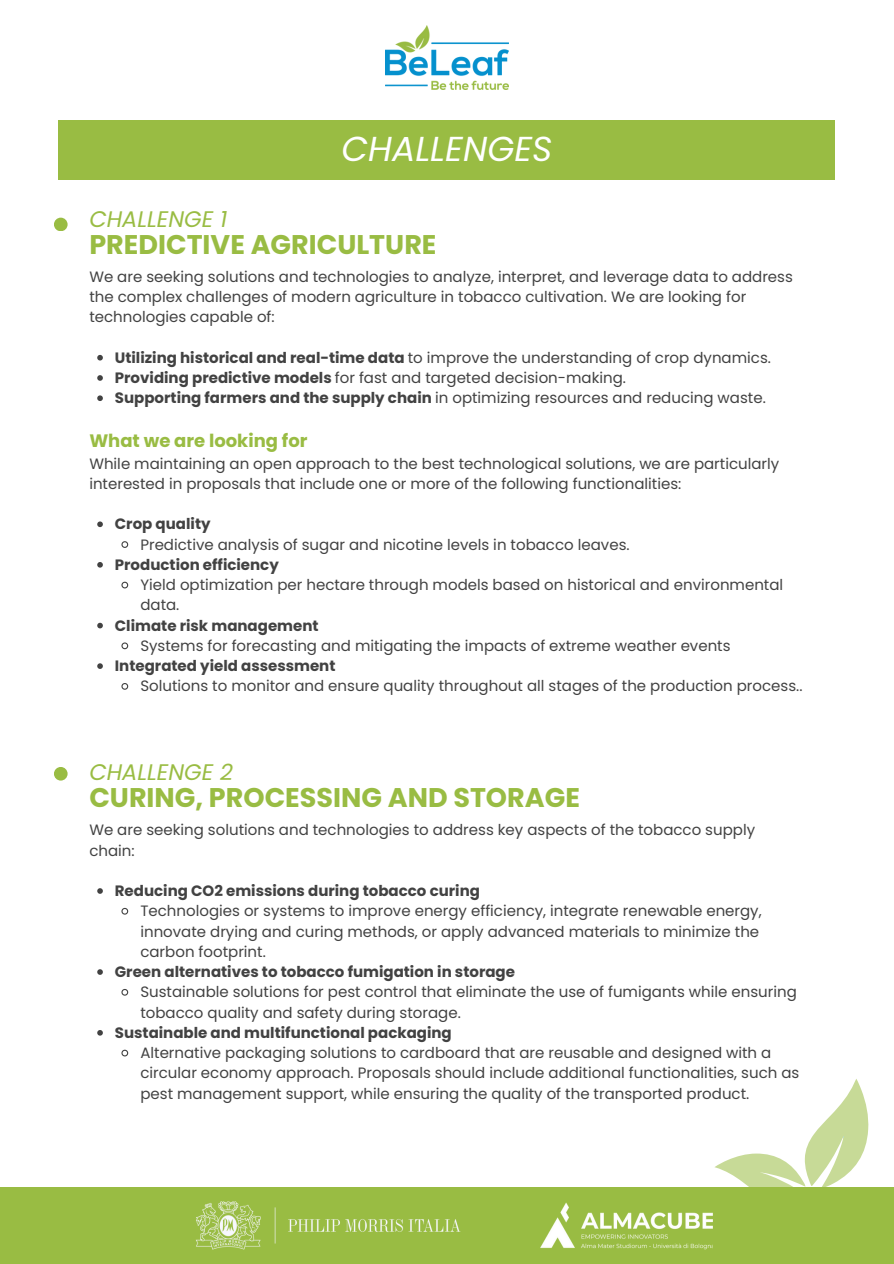
<style>
.page{position:relative;width:894px;height:1264px;background:#fff}
.page>*{position:absolute;margin:0;border:0;box-sizing:border-box;transform-origin:0 0}
.t1{font:italic 34.65px "Poppins";color:#fff}
.t2{font:700 27px "Poppins";color:#99bc43}
.t3{font:italic 22.5px "Poppins";color:#99bc43}
.t4{font:700 18px "Poppins";color:#99bc43}
.t5{font:15px/20.2px "Poppins";color:#424242}
.t6{font:700 15px "Poppins";color:#424242}
.s1{font-weight:700}
</style>
<div class="page">
<div style="left:0;top:1186px;width:893px;height:77px;background:#99bc43"></div>
<svg style="left:714px;top:1079px;width:154px;height:108px"></svg>
<img style="left:196px;top:1201px;width:516px;height:49px">
<svg style="left:97px;top:355px;width:6px;height:5px"></svg>
<svg style="left:97px;top:375px;width:6px;height:6px"></svg>
<svg style="left:97px;top:395px;width:6px;height:6px"></svg>
<svg style="left:97px;top:521px;width:6px;height:6px"></svg>
<svg style="left:121px;top:541px;width:8px;height:7px"></svg>
<svg style="left:97px;top:562px;width:6px;height:5px"></svg>
<svg style="left:121px;top:581px;width:8px;height:8px"></svg>
<svg style="left:97px;top:622px;width:6px;height:6px"></svg>
<svg style="left:121px;top:642px;width:8px;height:8px"></svg>
<svg style="left:97px;top:663px;width:6px;height:6px"></svg>
<svg style="left:121px;top:683px;width:8px;height:7px"></svg>
<div style="left:54px;top:218px;width:14px;height:13px;background:#99bc43;border-radius:50%"></div>
<svg style="left:97px;top:888px;width:6px;height:5px"></svg>
<svg style="left:121px;top:907px;width:8px;height:8px"></svg>
<svg style="left:97px;top:969px;width:6px;height:5px"></svg>
<svg style="left:121px;top:989px;width:8px;height:7px"></svg>
<svg style="left:97px;top:1030px;width:6px;height:5px"></svg>
<svg style="left:121px;top:1049px;width:8px;height:8px"></svg>
<div style="left:54px;top:767px;width:14px;height:13px;background:#99bc43;border-radius:50%"></div>
<div style="left:59px;top:120px;width:775px;height:59px;background:#99bc43"></div>
<img style="left:385px;top:25px;width:123px;height:65px">
<p class="t1" style="left:341px;top:125px;width:212px">CHALLENGES</p>
<p class="t3" style="left:89px;top:203px;width:139px">CHALLENGE 1</p>
<p class="t2" style="left:89px;top:225px;width:348px">PREDICTIVE AGRICULTURE</p>
<p class="t5" style="left:89px;top:266px;width:704px">We are seeking solutions and technologies to analyze, interpret, and leverage data to address the complex challenges of modern agriculture in tobacco cultivation. We are looking for technologies capable of:</p>
<h1 class="t5" style="left:115px;top:347px;width:657px"><span class="s1">Utilizing historical and real-time data</span> to improve the understanding of crop dynamics.</h1>
<h2 class="t5" style="left:115px;top:367px;width:512px"><span class="s1">Providing predictive models</span> for fast and targeted decision-making.</h2>
<p class="t5" style="left:115px;top:388px;width:652px"><span class="s1">Supporting farmers and the supply chain</span> in optimizing resources and reducing waste.</p>
<p class="t4" style="left:89px;top:428px;width:220px">What we are looking for</p>
<p class="t5" style="left:89px;top:453px;width:691px">While maintaining an open approach to the best technological solutions, we are particularly interested in proposals that include one or more of the following functionalities:</p>
<p class="t6" style="left:115px;top:513px;width:97px">Crop quality</p>
<p class="t5" style="left:140px;top:534px;width:490px">Predictive analysis of sugar and nicotine levels in tobacco leaves.</p>
<p class="t6" style="left:115px;top:554px;width:165px">Production efficiency</p>
<p class="t5" style="left:140px;top:574px;width:644px">Yield optimization per hectare through models based on historical and environmental data.</p>
<p class="t6" style="left:115px;top:615px;width:205px">Climate risk management</p>
<p class="t5" style="left:140px;top:635px;width:591px">Systems for forecasting and mitigating the impacts of extreme weather events</p>
<p class="t6" style="left:115px;top:655px;width:222px">Integrated yield assessment</p>
<p class="t5" style="left:140px;top:676px;width:663px">Solutions to monitor and ensure quality throughout all stages of the production process..</p>
<p class="t3" style="left:89px;top:756px;width:145px">CHALLENGE 2</p>
<p class="t2" style="left:89px;top:778px;width:492px">CURING, PROCESSING AND STORAGE</p>
<p class="t5" style="left:89px;top:820px;width:667px">We are seeking solutions and technologies to address key aspects of the tobacco supply chain:</p>
<p class="t6" style="left:115px;top:880px;width:366px">Reducing CO2 emissions during tobacco curing</p>
<h2 class="t5" style="left:140px;top:901px;width:622px">Technologies or systems to improve energy efficiency, integrate renewable energy, innovate drying and curing methods, or apply advanced materials to minimize the carbon footprint.</h2>
<p class="t6" style="left:115px;top:961px;width:401px">Green alternatives to tobacco fumigation in storage</p>
<p class="t5" style="left:140px;top:982px;width:657px">Sustainable solutions for pest control that eliminate the use of fumigants while ensuring tobacco quality and safety during storage.</p>
<p class="t6" style="left:115px;top:1022px;width:338px">Sustainable and multifunctional packaging</p>
<p class="t5" style="left:140px;top:1042px;width:660px">Alternative packaging solutions to cardboard that are reusable and designed with a circular economy approach. Proposals should include additional functionalities, such as pest management support, while ensuring the quality of the transported product.</p>
</div>
